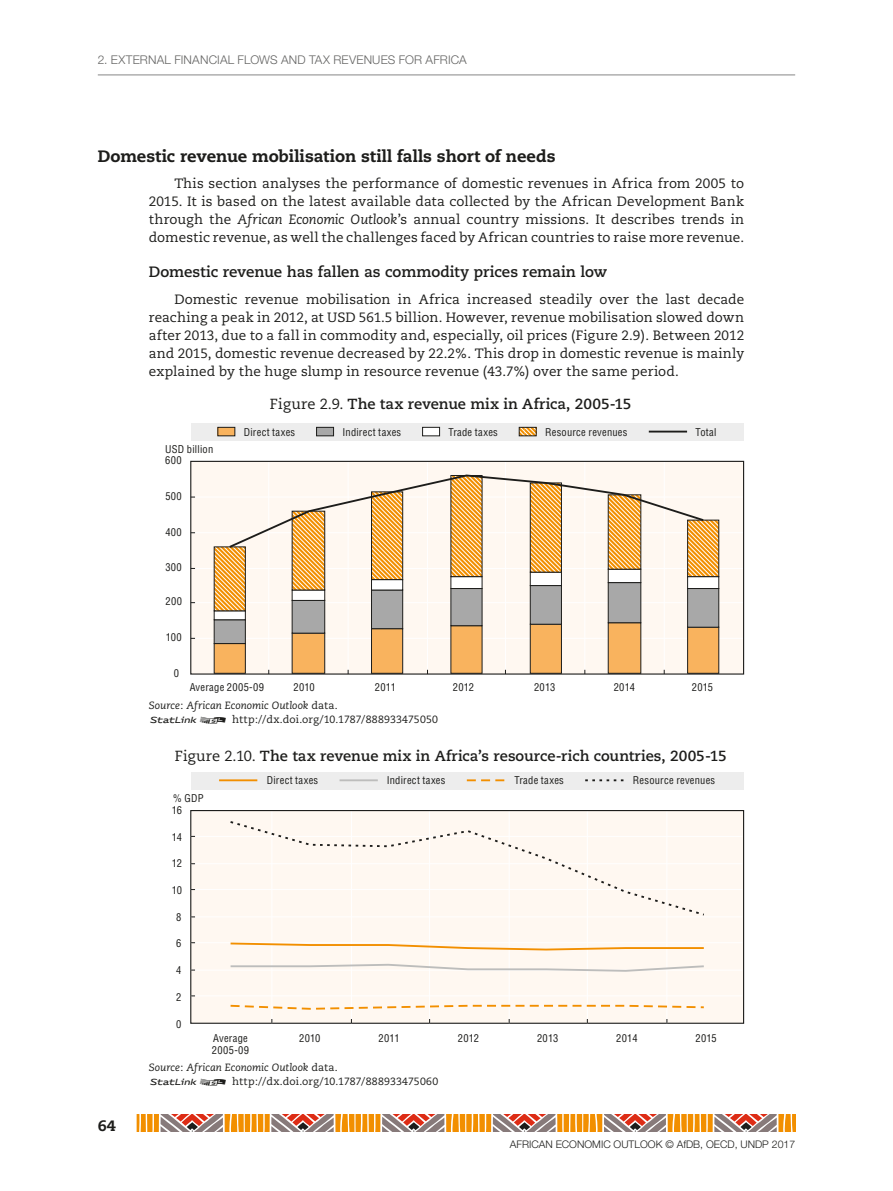
<style>
.page{position:relative;width:893px;height:1191px;background:#fff}
.page>*{position:absolute;margin:0;border:0;box-sizing:border-box;transform-origin:0 0}
.Title_1{font:800 16.5px "Caecilia";color:#1d1d1b}
.Title_2{font:700 15px "Caecilia";color:#1d1d1b}
.t1{font:800 15px "Caecilia";color:#1d1d1b}
.t2{font:700 14.7px "Caecilia";color:#1d1d1b}
.Texte_normal{font:13.5px/18px "Caecilia";letter-spacing:.01em;color:#1d1d1b;text-align:justify}
.t3{font:300 12px "Helvetica Neue";letter-spacing:.015em;color:#646463}
.t4{font:condensed 10.5px/12.8px "Helvetica";letter-spacing:.025em;color:#1d1d1b}
.Statlink{font:10.5px "Caecilia";letter-spacing:.015em;color:#1d1d1b}
.Figure_source{font:italic 10.5px "Caecilia";letter-spacing:.005em;color:#1d1d1b}
.t5{font:300 10.5px "Helvetica Neue";color:#1d1d1b}
.s1{font-style:italic}
.s2{font-weight:400}
.s3{font-style:normal}
.s4{font-family:"Stat Link"}
</style>
<div class="page">
<hr style="left:98px;top:75px;width:697px;height:1px;background:#878787">
<svg style="left:137px;top:1114px;width:658px;height:17px;background:#d09664"></svg>
<div style="left:191px;top:461px;width:553px;height:213px;background:#fff8f1"></div>
<div style="left:191px;top:423px;width:553px;height:17px;background:#ededed"></div>
<hr style="left:191px;top:638px;width:553px;height:1px;background:#fff">
<hr style="left:191px;top:602px;width:553px;height:1px;background:#fff">
<hr style="left:191px;top:568px;width:553px;height:1px;background:#fff">
<hr style="left:191px;top:532px;width:553px;height:1px;background:#fff">
<hr style="left:191px;top:497px;width:553px;height:1px;background:#fff">
<hr style="left:268px;top:461px;width:1px;height:213px;background:#fff">
<hr style="left:348px;top:461px;width:1px;height:213px;background:#fff">
<hr style="left:427px;top:461px;width:1px;height:213px;background:#fff">
<hr style="left:505px;top:461px;width:1px;height:213px;background:#fff">
<hr style="left:584px;top:461px;width:1px;height:213px;background:#fff">
<hr style="left:664px;top:461px;width:1px;height:213px;background:#fff">
<svg style="left:213px;top:611px;width:506px;height:61px"></svg>
<svg style="left:213px;top:519px;width:506px;height:92px"></svg>
<svg style="left:227px;top:474px;width:478px;height:75px"></svg>
<div style="left:190px;top:461px;width:554px;height:213px;border:1px solid #1d1d1b"></div>
<div style="left:218px;top:427px;width:17px;height:9px;background:#f9b35e"></div>
<div style="left:217px;top:427px;width:18px;height:9px;border:1px solid #1d1d1b"></div>
<div style="left:317px;top:427px;width:17px;height:9px;background:#a8a8a8"></div>
<div style="left:316px;top:427px;width:18px;height:9px;border:1px solid #1d1d1b"></div>
<div style="left:423px;top:427px;width:17px;height:9px;background:#fff"></div>
<div style="left:422px;top:427px;width:18px;height:9px;border:1px solid #1d1d1b"></div>
<svg style="left:521px;top:429px;width:14px;height:5px"></svg>
<div style="left:519px;top:427px;width:18px;height:9px;border:1px solid #1d1d1b"></div>
<hr style="left:649px;top:430px;width:38px;height:2px;background:#1d1d1b">
<div style="left:191px;top:772px;width:553px;height:17px;background:#ededed"></div>
<div style="left:191px;top:810px;width:553px;height:213px;background:#fff8f1"></div>
<div style="left:190px;top:810px;width:554px;height:213px;border:1px solid #1d1d1b"></div>
<hr style="left:191px;top:995px;width:551px;height:1px;background:#fff">
<hr style="left:191px;top:969px;width:551px;height:1px;background:#fff">
<hr style="left:191px;top:942px;width:551px;height:1px;background:#fff">
<hr style="left:191px;top:916px;width:551px;height:1px;background:#fff">
<hr style="left:191px;top:889px;width:551px;height:1px;background:#fff">
<hr style="left:191px;top:863px;width:551px;height:1px;background:#fff">
<hr style="left:191px;top:836px;width:551px;height:1px;background:#fff">
<hr style="left:271px;top:812px;width:1px;height:211px;background:#fff">
<hr style="left:351px;top:812px;width:1px;height:211px;background:#fff">
<hr style="left:429px;top:812px;width:1px;height:211px;background:#fff">
<hr style="left:509px;top:812px;width:1px;height:211px;background:#fff">
<hr style="left:587px;top:812px;width:1px;height:211px;background:#fff">
<hr style="left:666px;top:812px;width:1px;height:211px;background:#fff">
<svg style="left:230px;top:942px;width:474px;height:9px"></svg>
<svg style="left:230px;top:963px;width:474px;height:9px"></svg>
<svg style="left:230px;top:1004px;width:474px;height:6px"></svg>
<svg style="left:230px;top:821px;width:474px;height:95px"></svg>
<hr style="left:219px;top:779px;width:38px;height:2px;background:#f28f00">
<hr style="left:340px;top:779px;width:38px;height:2px;background:#bdbdbc">
<svg style="left:467px;top:779px;width:38px;height:2px"></svg>
<svg style="left:585px;top:779px;width:38px;height:2px"></svg>
<p class="t3" style="left:98px;top:52px;width:370px">2. EXTERNAL FINANCIAL FLOWS AND TAX REVENUES FOR AFRICA</p>
<p class="Title_1" style="left:98px;top:146px;width:459px">Domestic revenue mobilisation still falls short of needs</p>
<p class="Texte_normal" style="left:149px;top:175px;width:597px;text-indent:26px">This section analyses the performance of domestic revenues in Africa from 2005 to 2015. It is based on the latest available data collected by the African Development Bank through the <span class="s1">African Economic Outlook</span>’s annual country missions. It describes trends in domestic revenue, as well the challenges faced by African countries to raise more revenue.</p>
<p class="Title_2" style="left:149px;top:263px;width:460px">Domestic revenue has fallen as commodity prices remain low</p>
<p class="Texte_normal" style="left:149px;top:290px;width:597px;text-indent:26px">Domestic revenue mobilisation in Africa increased steadily over the last decade reaching a peak in 2012, at USD 561.5 billion. However, revenue mobilisation slowed down after 2013, due to a fall in commodity and, especially, oil prices (Figure 2.9). Between 2012 and 2015, domestic revenue decreased by 22.2%. This drop in domestic revenue is mainly explained by the huge slump in resource revenue (43.7%) over the same period.</p>
<p class="t2" style="left:270px;top:395px;width:363px"><span class="s2">Figure 2.9.</span> The tax revenue mix in Africa, 2005-15</p>
<p class="t4" style="left:244px;top:425px;width:53px">Direct taxes</p>
<p class="t4" style="left:343px;top:425px;width:60px">Indirect taxes</p>
<p class="t4" style="left:449px;top:425px;width:51px">Trade taxes</p>
<p class="t4" style="left:545px;top:425px;width:84px">Resource revenues</p>
<p class="t4" style="left:696px;top:425px;width:22px">Total</p>
<p class="t4" style="left:165px;top:442px;width:49px">USD billion</p>
<p class="t4" style="left:165px;top:454px;width:18px">600</p>
<p class="t4" style="left:165px;top:489px;width:18px">500</p>
<p class="t4" style="left:165px;top:525px;width:18px">400</p>
<p class="t4" style="left:165px;top:561px;width:18px">300</p>
<p class="t4" style="left:166px;top:595px;width:18px">200</p>
<p class="t4" style="left:166px;top:630px;width:17px">100</p>
<p class="t4" style="left:174px;top:666px;width:7px">0</p>
<p class="t4" style="left:294px;top:681px;width:23px">2010</p>
<p class="t4" style="left:375px;top:681px;width:23px">2011</p>
<p class="t4" style="left:453px;top:681px;width:23px">2012</p>
<p class="t4" style="left:534px;top:681px;width:23px">2013</p>
<p class="t4" style="left:614px;top:681px;width:23px">2014</p>
<p class="t4" style="left:692px;top:681px;width:23px">2015</p>
<p class="Figure_source" style="left:149px;top:699px;width:190px">Source<span class="s3">:</span> African Economic Outlook <span class="s3">data.</span></p>
<p class="Statlink" style="left:149px;top:713px;width:291px"><span class="s4">12</span> http://dx.doi.org/10.1787/888933475050</p>
<p class="t2" style="left:175px;top:746px;width:554px"><span class="s2">Figure 2.10.</span> The tax revenue mix in Africa’s resource-rich countries, 2005-15</p>
<p class="t4" style="left:190px;top:681px;width:76px">Average 2005-09</p>
<p class="t4" style="left:173px;top:791px;width:32px">% GDP</p>
<p class="t4" style="left:172px;top:803px;width:12px">16</p>
<p class="t4" style="left:172px;top:830px;width:12px">14</p>
<p class="t4" style="left:172px;top:857px;width:12px">12</p>
<p class="t4" style="left:172px;top:883px;width:12px">10</p>
<p class="t4" style="left:176px;top:910px;width:7px">8</p>
<p class="t4" style="left:176px;top:937px;width:7px">6</p>
<p class="t4" style="left:176px;top:963px;width:7px">4</p>
<p class="t4" style="left:176px;top:990px;width:7px">2</p>
<p class="t4" style="left:176px;top:1017px;width:7px">0</p>
<p class="t4" style="left:267px;top:774px;width:53px">Direct taxes</p>
<p class="t4" style="left:387px;top:774px;width:60px">Indirect taxes</p>
<p class="t4" style="left:515px;top:774px;width:51px">Trade taxes</p>
<p class="t4" style="left:633px;top:774px;width:84px">Resource revenues</p>
<p class="t1" style="left:98px;top:1116px;width:19px">64</p>
<p class="t4" style="left:212px;top:1031px;width:39px">Average<br>2005-09</p>
<p class="t4" style="left:299px;top:1031px;width:23px">2010</p>
<p class="t4" style="left:379px;top:1031px;width:23px">2011</p>
<p class="t4" style="left:458px;top:1031px;width:23px">2012</p>
<p class="t4" style="left:537px;top:1031px;width:23px">2013</p>
<p class="t4" style="left:616px;top:1031px;width:23px">2014</p>
<p class="t4" style="left:696px;top:1031px;width:23px">2015</p>
<p class="Figure_source" style="left:149px;top:1061px;width:190px">Source<span class="s3">:</span> African Economic Outlook <span class="s3">data.</span></p>
<p class="Statlink" style="left:149px;top:1074px;width:291px"><span class="s4">12</span> http://dx.doi.org/10.1787/888933475060</p>
<p class="t5" style="left:510px;top:1138px;width:8px">AFRICAN</p>
<p class="t5" style="left:556px;top:1138px;width:15px">ECONO</p>
<p class="t5" style="left:592px;top:1138px;width:30px">MIC OUTLOO</p>
<p class="t5" style="left:656px;top:1138px;width:93px">K © AFDB, OECD, UND</p>
<p class="t5" style="left:762px;top:1138px;width:34px">P 2017</p>
</div>
